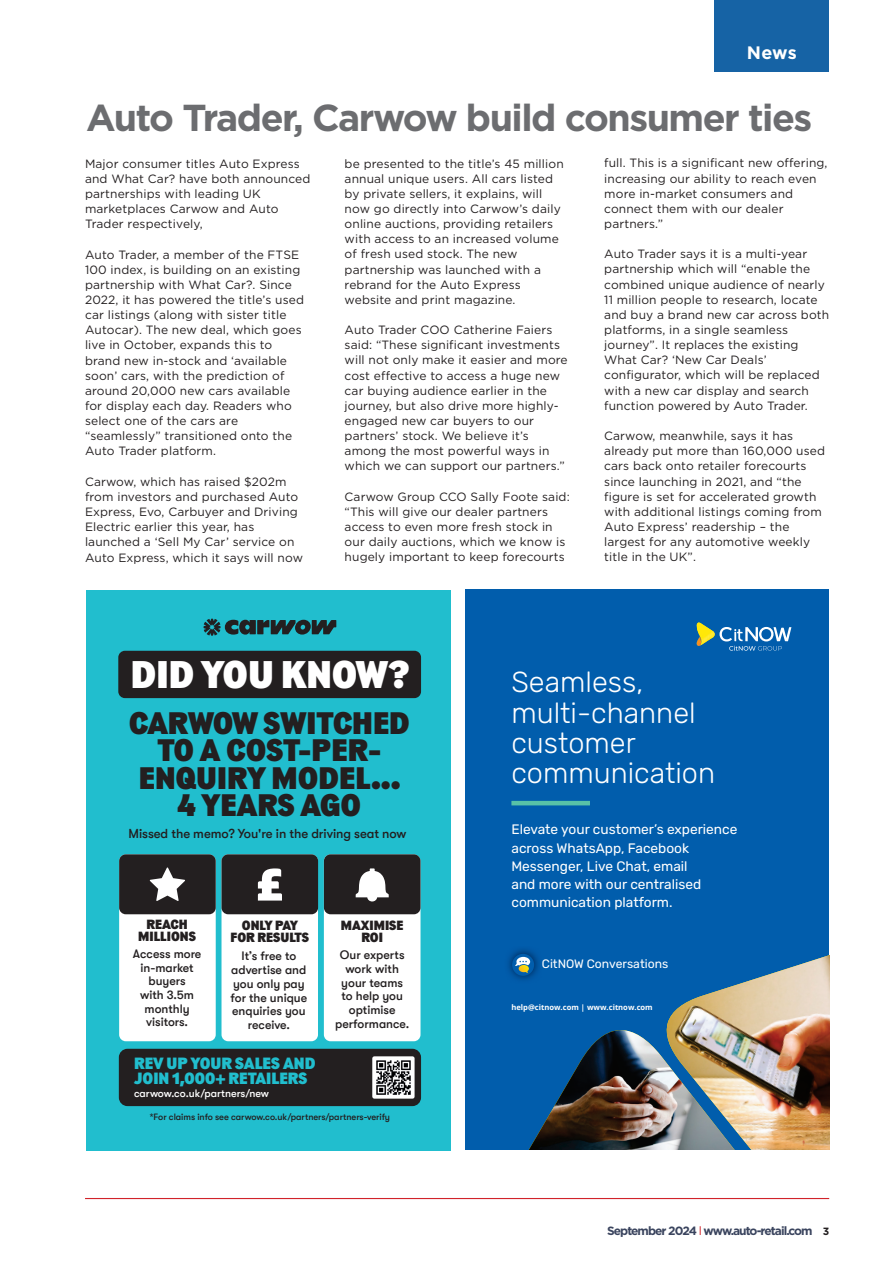
<style>
.page{position:relative;width:893px;height:1263px;background:#fff}
.page>*{position:absolute;margin:0;border:0;box-sizing:border-box;transform-origin:0 0}
.t1{font:900 39.6px "South East CN";color:#fff}
.t2{font:700 37.5px "Gotham";letter-spacing:-.04em;color:#6c6d70}
.t3{font:900 31.95px/27.5px "South East CN";color:#231f20;text-align:center}
.t4{font:300 28.95px/30.5px "Rubik";color:#fff}
.t5{font:700 18px "Gotham";color:#fff}
.t6{font:900 16.8px/15.3px "South East CN";color:#21bece}
.t7{font:13.65px/18.3px "Rubik";color:#fff}
.t8{font:900 13.65px/12.1px "South East CN";color:#231f20;text-align:center}
.t9{font:500 12.9px "GT Walsheim";letter-spacing:-.005em;color:#231f20}
.t10{font:500 12.15px/13.6px "GT Walsheim";color:#231f20;text-align:center}
.t11{font:12.15px "Rubik";color:#fff}
.t12{font:12px/15.1px "Gotham";letter-spacing:.01em;color:#231f20}
.t13{font:700 12px "Gotham";letter-spacing:-.08em;color:#3a445e}
.t14{font:500 10.65px "GT Walsheim";color:#fff}
.t15{font:500 9.15px "GT Walsheim";letter-spacing:-.005em;color:#231f20}
.t16{font:700 7.65px "Open Sans";color:#fff}
.s1{font-weight:400;color:#d1232a}
.s2{font-size:10.5px;color:#231f20}
</style>
<div class="page">
<hr style="left:85px;top:1198px;width:744px;height:1px;background:#d1232a">
<div style="left:714px;top:0;width:115px;height:72px;background:#1663a5"></div>
<div style="left:465px;top:590px;width:364px;height:560px;background:#015dac"></div>
<svg style="left:696px;top:622px;width:95px;height:29px"></svg>
<hr style="left:511px;top:801px;width:79px;height:4px;background:#58c1a7">
<img style="left:508px;top:949px;width:321px;height:201px">
<div style="left:87px;top:590px;width:363px;height:560px;background:#21bece"></div>
<div style="left:119px;top:1049px;width:302px;height:57px;background:#231f20;border-radius:9px"></div>
<div style="left:119px;top:854px;width:97px;height:187px;background:#fff;border-radius:7px"></div>
<div style="left:119px;top:854px;width:97px;height:60px;background:#231f20;border-radius:7px"></div>
<div style="left:324px;top:854px;width:96px;height:187px;background:#fff;border-radius:7px"></div>
<img style="left:372px;top:1056px;width:42px;height:43px">
<div style="left:221px;top:854px;width:97px;height:187px;background:#fff;border-radius:7px"></div>
<div style="left:221px;top:854px;width:97px;height:60px;background:#231f20;border-radius:7px"></div>
<div style="left:324px;top:854px;width:96px;height:60px;background:#231f20;border-radius:7px"></div>
<svg style="left:356px;top:868px;width:33px;height:33px"></svg>
<svg style="left:258px;top:868px;width:24px;height:32px"></svg>
<svg style="left:150px;top:867px;width:35px;height:34px"></svg>
<svg style="left:204px;top:619px;width:132px;height:17px;background:#225e65"></svg>
<div style="left:118px;top:651px;width:303px;height:47px;background:#231f20;border-radius:7px"></div>
<h3 class="t5" style="left:747px;top:46px;width:51px">News</h3>
<h2 class="t2" style="left:86px;top:104px;width:728px">Auto Trader, Carwow build consumer ties</h2>
<p class="t12" style="left:85px;top:157px;width:227px">Major consumer titles Auto Express and What Car? have both announced partnerships with leading UK marketplaces Carwow and Auto<br>Trader respectively,</p>
<p class="t12" style="left:85px;top:248px;width:220px">Auto Trader, a member of the FTSE<br>100 index, is building on an existing partnership with What Car?. Since<br>2022, it has powered the title’s used car listings (along with sister title<br>Autocar). The new deal, which goes live in October, expands this to brand new in-stock and ‘available soon’ cars, with the prediction of around 20,000 new cars available for display each day. Readers who select one of the cars are “seamlessly” transitioned onto the<br>Auto Trader platform.</p>
<p class="t12" style="left:85px;top:475px;width:219px">Carwow, which has raised $202m from investors and purchased Auto Express, Evo, Carbuyer and Driving Electric earlier this year, has launched a ‘Sell My Car’ service on Auto Express, which it says will now</p>
<p class="t12" style="left:345px;top:157px;width:221px">be presented to the title’s 45 million annual unique users. All cars listed by private sellers, it explains, will now go directly into Carwow’s daily online auctions, providing retailers with access to an increased volume of fresh used stock. The new partnership was launched with a rebrand for the Auto Express website and print magazine.</p>
<p class="t12" style="left:345px;top:323px;width:225px">Auto Trader COO Catherine Faiers said: “These significant investments will not only make it easier and more cost effective to access a huge new car buying audience earlier in the journey, but also drive more highly&shy;engaged new car buyers to our partners’ stock. We believe it’s among the most powerful ways in which we can support our partners.”</p>
<p class="t12" style="left:345px;top:490px;width:227px">Carwow Group CCO Sally Foote said: “This will give our dealer partners access to even more fresh stock in our daily auctions, which we know is hugely important to keep forecourts</p>
<p class="t12" style="left:604px;top:156px;width:225px">full. This is a significant new offering, increasing our ability to reach even more in-market consumers and connect them with our dealer partners.”</p>
<p class="t12" style="left:604px;top:247px;width:226px">Auto Trader says it is a multi-year partnership which will “enable the combined unique audience of nearly 11 million people to research, locate and buy a brand new car across both platforms, in a single seamless journey”. It replaces the existing What Car? ‘New Car Deals’ configurator, which will be replaced with a new car display and search function powered by Auto Trader.</p>
<p class="t12" style="left:604px;top:429px;width:222px">Carwow, meanwhile, says it has already put more than 160,000 used cars back onto retailer forecourts since launching in 2021, and “the figure is set for accelerated growth with additional listings coming from<br>Auto Express’ readership – the largest for any automotive weekly title in the UK”.</p>
<h1 class="t1" style="left:131px;top:651px;width:280px">DID YOU KNOW?</h1>
<h3 class="t3" style="left:129px;top:709px;width:283px">CARWOW SWITCHED<br>TO A COST-PER-<br>ENQUIRY MODEL...<br>4 YEARS AGO</h3>
<p class="t9" style="left:129px;top:827px;width:279px">Missed the memo? You're in the driving seat now</p>
<p class="t8" style="left:138px;top:918px;width:59px">REACH<br>MILLIONS</p>
<p class="t8" style="left:231px;top:919px;width:80px">ONLY PAY<br>FOR RESULTS</p>
<p class="t8" style="left:341px;top:919px;width:64px">MAXIMISE<br>ROI</p>
<p class="t10" style="left:133px;top:947px;width:70px">Access more in-market buyers<br>with 3.5m monthly visitors.</p>
<p class="t10" style="left:231px;top:949px;width:78px">It’s free to advertise and you only pay for the unique enquiries you receive.</p>
<p class="t10" style="left:335px;top:948px;width:76px">Our experts work with your teams to help you optimise performance.</p>
<h3 class="t6" style="left:134px;top:1055px;width:183px">REV UP YOUR SALES AND<br>JOIN 1,000+ RETAILERS</h3>
<p class="t14" style="left:134px;top:1087px;width:136px">carwow.co.uk/partners/new</p>
<p class="t15" style="left:150px;top:1111px;width:242px">*For claims info see carwow.co.uk/partners/partners-verify</p>
<h3 class="t4" style="left:511px;top:667px;width:205px">Seamless, multi-channel customer communication</h3>
<p class="t7" style="left:511px;top:820px;width:228px">Elevate your customer’s experience across WhatsApp, Facebook<br>Messenger, Live Chat, email<br>and more with our centralised communication platform.</p>
<p class="t11" style="left:542px;top:957px;width:128px">CitNOW Conversations</p>
<p class="t16" style="left:511px;top:1001px;width:143px">help@citnow.com | www.citnow.com</p>
<p class="t13" style="left:607px;top:1226px;width:224px">September 2024 <span class="s1">l</span> www.auto-retail.com <span class="s2">3</span></p>
</div>
